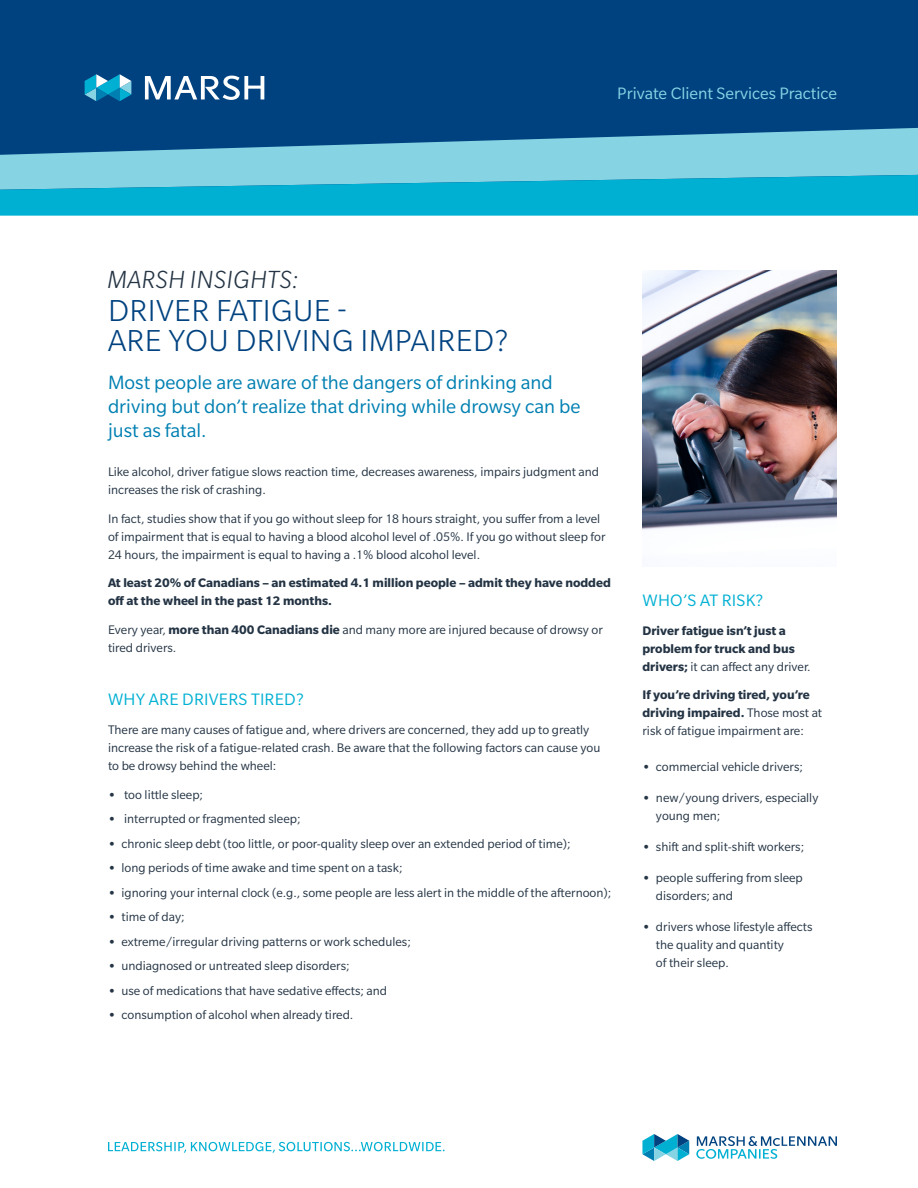
<style>
.page{position:relative;width:918px;height:1188px;background:#fff}
.page>*{position:absolute;margin:0;border:0;box-sizing:border-box;transform-origin:0 0}
.Page_Headline_22_20{font:300 33px/30px "Slate Pro";letter-spacing:.01em;color:#004280}
.Cover_Newsletter{font:italic 300 27px "Slate Pro";letter-spacing:.01em;color:#243444}
.Body_Intro_Text_14_1{font:21px/24px "Slate Pro";color:#0080b2}
.Body_Subhead_12_14{font:18px "Slate Pro";letter-spacing:.01em;color:#00b0d3}
.Cover_Sub-nomenclatu{font:18px "Slate Pro";color:#86d3e4}
.Body_Bullet_1_9_12{font:13.5px/18px "Slate Pro";color:#243444}
.Body_Text_9_12{font:13.5px/18px "Slate Pro";color:#243444}
.Body_Text_9_12-2{font:700 13.5px/18px "Slate Pro";color:#243444}
.s1{font-weight:700}
.s2{font-weight:400}
</style>
<div class="page">
<div style="left:0;top:0;width:918px;height:215px;background:#004280"></div>
<svg style="left:0;top:128px;width:918px;height:47px;fill:#86d3e4"></svg>
<svg style="left:0;top:175px;width:918px;height:41px;background:#19b6d5"></svg>
<svg style="left:696px;top:1136px;width:141px;height:23px"></svg>
<svg style="left:642px;top:1134px;width:47px;height:27px"></svg>
<svg style="left:85px;top:74px;width:46px;height:27px"></svg>
<svg style="left:145px;top:76px;width:119px;height:24px"></svg>
<svg style="left:108px;top:1142px;width:337px;height:11px"></svg>
<img style="left:642px;top:270px;width:195px;height:260px">
<p class="Cover_Sub-nomenclatu" style="left:617px;top:84px;width:221px">Private Client Services Practice</p>
<p class="Cover_Newsletter" style="left:108px;top:265px;width:192px">MARSH INSIGHTS:</p>
<p class="Page_Headline_22_20" style="left:108px;top:296px;width:402px">DRIVER FATIGUE -<br>ARE YOU DRIVING IMPAIRED?</p>
<p class="Body_Intro_Text_14_1" style="left:108px;top:370px;width:474px">Most people are aware of the dangers of drinking and driving but don’t realize that driving while drowsy can be just as fatal.</p>
<p class="Body_Text_9_12" style="left:108px;top:463px;width:493px">Like alcohol, driver fatigue slows reaction time, decreases awareness, impairs judgment and increases the risk of crashing.</p>
<p class="Body_Text_9_12" style="left:108px;top:509px;width:499px">In fact, studies show that if you go without sleep for 18 hours straight, you suffer from a level of impairment that is equal to having a blood alcohol level of .05%. If you go without sleep for<br>24 hours, the impairment is equal to having a .1% blood alcohol level.</p>
<p class="Body_Text_9_12-2" style="left:108px;top:574px;width:504px">At least 20% of Canadians – an estimated 4.1 million people – admit they have nodded off at the wheel in the past 12 months.</p>
<p class="Body_Text_9_12" style="left:108px;top:621px;width:496px">Every year, <span class="s1">more than 400 Canadians die</span> and many more are injured because of drowsy or tired drivers.</p>
<p class="Body_Subhead_12_14" style="left:108px;top:690px;width:197px">WHY ARE DRIVERS TIRED?</p>
<p class="Body_Text_9_12" style="left:108px;top:721px;width:494px">There are many causes of fatigue and, where drivers are concerned, they add up to greatly increase the risk of a fatigue-related crash. Be aware that the following factors can cause you to be drowsy behind the wheel:</p>
<p class="Body_Bullet_1_9_12" style="left:108px;top:785px;width:97px"><span class="s1">•</span> too little sleep;</p>
<p class="Body_Bullet_1_9_12" style="left:108px;top:810px;width:194px"><span class="s1">•</span> interrupted or fragmented sleep;</p>
<p class="Body_Bullet_1_9_12" style="left:108px;top:834px;width:464px"><span class="s1">•</span> chronic sleep debt (too little, or poor-quality sleep over an extended period of time);</p>
<p class="Body_Bullet_1_9_12" style="left:108px;top:859px;width:296px"><span class="s1">•</span> long periods of time awake and time spent on a task;</p>
<p class="Body_Bullet_1_9_12" style="left:108px;top:883px;width:505px"><span class="s1">•</span> ignoring your internal clock (e.g., some people are less alert in the middle of the afternoon);</p>
<p class="Body_Bullet_1_9_12" style="left:108px;top:908px;width:78px"><span class="s1">•</span> time of day;</p>
<p class="Body_Bullet_1_9_12" style="left:108px;top:932px;width:304px"><span class="s1">•</span> extreme/irregular driving patterns or work schedules;</p>
<p class="Body_Bullet_1_9_12" style="left:108px;top:957px;width:243px"><span class="s1">•</span> undiagnosed or untreated sleep disorders;</p>
<p class="Body_Bullet_1_9_12" style="left:108px;top:981px;width:281px"><span class="s1">•</span> use of medications that have sedative effects; and</p>
<p class="Body_Bullet_1_9_12" style="left:108px;top:1006px;width:247px"><span class="s1">•</span> consumption of alcohol when already tired.</p>
<p class="Body_Subhead_12_14" style="left:643px;top:591px;width:122px">WHO’S AT RISK?</p>
<p class="Body_Text_9_12-2" style="left:642px;top:621px;width:170px">Driver fatigue isn’t just a problem for truck and bus drivers; <span class="s2">it can affect any driver.</span></p>
<p class="Body_Text_9_12-2" style="left:642px;top:686px;width:181px">If you’re driving tired, you’re driving impaired. <span class="s2">Those most at risk of fatigue impairment are:</span></p>
<p class="Body_Bullet_1_9_12" style="left:642px;top:757px;width:162px"><span class="s1">•</span> commercial vehicle drivers;</p>
<p class="Body_Bullet_1_9_12" style="left:656px;top:788px;width:164px;text-indent:-14px"><span class="s1">•</span> new/young drivers, especially young men;</p>
<p class="Body_Bullet_1_9_12" style="left:642px;top:837px;width:163px"><span class="s1">•</span> shift and split-shift workers;</p>
<p class="Body_Bullet_1_9_12" style="left:656px;top:868px;width:148px;text-indent:-14px"><span class="s1">•</span> people suffering from sleep disorders; and</p>
<p class="Body_Bullet_1_9_12" style="left:656px;top:917px;width:158px;text-indent:-14px"><span class="s1">•</span> drivers whose lifestyle affects the quality and quantity<br>of their sleep.</p>
</div>
